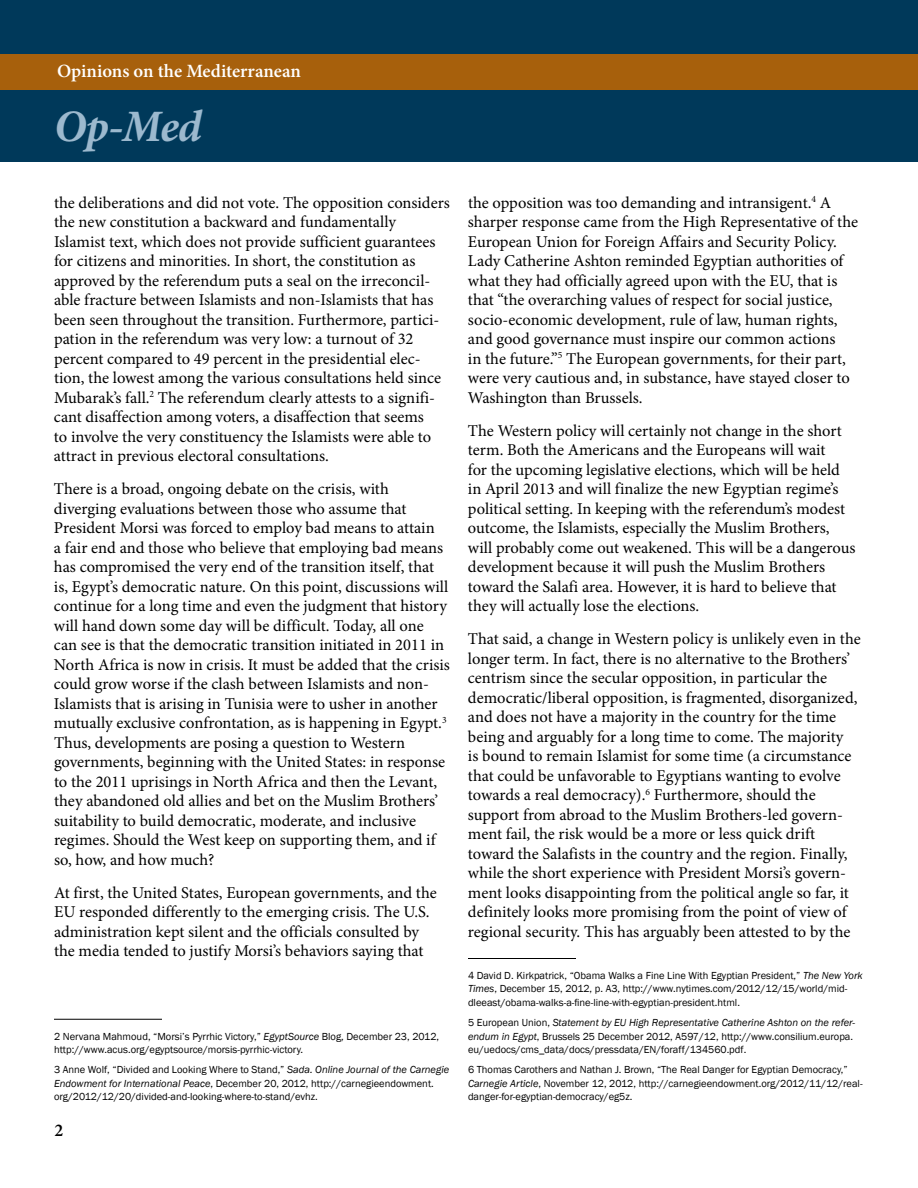
<style>
.page{position:relative;width:918px;height:1188px;background:#fff}
.page>*{position:absolute;margin:0;border:0;box-sizing:border-box;transform-origin:0 0}
.t1{font:italic 700 45px "Minion Pro";color:#9cb9ce}
.t2{font:600 18.75px "Minion Pro";color:#fff}
.t3{font:600 18px "Minion Pro";color:#000}
.t4{font:16.5px/19.5px "Minion Pro";color:#000}
.t5{font:10.5px/13.5px "Franklin Gothic";color:#000}
.s1{font-style:italic}
</style>
<div class="page">
<div style="left:0;top:0;width:918px;height:162px;background:#00395a"></div>
<div style="left:0;top:54px;width:918px;height:36px;background:#a7600c"></div>
<hr style="left:54px;top:1019px;width:108px;height:1px;background:#000">
<hr style="left:468px;top:958px;width:108px;height:1px;background:#000">
<p class="t2" style="left:57px;top:58px;width:246px">Opinions on the Mediterranean</p>
<h1 class="t1" style="left:54px;top:94px;width:150px">Op-Med</h1>
<p class="t4" style="left:54px;top:193px;width:397px">the deliberations and did not vote. The opposition considers the new constitution a backward and fundamentally Islamist text, which does not provide sufficient guarantees for citizens and minorities. In short, the constitution as approved by the referendum puts a seal on the irreconcil&shy;able fracture between Islamists and non-Islamists that has been seen throughout the transition. Furthermore, partici&shy;pation in the referendum was very low: a turnout of 32 percent compared to 49 percent in the presidential elec&shy;tion, the lowest among the various consultations held since Mubarak’s fall.<sup>2</sup> The referendum clearly attests to a signifi&shy;cant disaffection among voters, a disaffection that seems<br>to involve the very constituency the Islamists were able to attract in previous electoral consultations.</p>
<p class="t4" style="left:54px;top:479px;width:398px">There is a broad, ongoing debate on the crisis, with diverging evaluations between those who assume that President Morsi was forced to employ bad means to attain<br>a fair end and those who believe that employing bad means has compromised the very end of the transition itself, that is, Egypt’s democratic nature. On this point, discussions will continue for a long time and even the judgment that history will hand down some day will be difficult. Today, all one can see is that the democratic transition initiated in 2011 in North Africa is now in crisis. It must be added that the crisis could grow worse if the clash between Islamists and non-Islamists that is arising in Tunisia were to usher in another mutually exclusive confrontation, as is happening in Egypt.<sup>3<br></sup>Thus, developments are posing a question to Western governments, beginning with the United States: in response to the 2011 uprisings in North Africa and then the Levant, they abandoned old allies and bet on the Muslim Brothers’ suitability to build democratic, moderate, and inclusive regimes. Should the West keep on supporting them, and if so, how, and how much?</p>
<p class="t4" style="left:54px;top:883px;width:384px">At first, the United States, European governments, and the EU responded differently to the emerging crisis. The U.S. administration kept silent and the officials consulted by the media tended to justify Morsi’s behaviors saying that</p>
<p class="t5" style="left:54px;top:1029px;width:387px">2 Nervana Mahmoud, “Morsi’s Pyrrhic Victory,” <span class="s1">EgyptSource</span> Blog, December 23, 2012, http://www.acus.org/egyptsource/morsis-pyrrhic-victory.</p>
<p class="t5" style="left:54px;top:1063px;width:397px">3 Anne Wolf, “Divided and Looking Where to Stand,” <span class="s1">Sada. Online Journal of the Carnegie<br>Endowment for International Peace</span>, December 20, 2012, http://carnegieendowment. org/2012/12/20/divided-and-looking-where-to-stand/evhz.</p>
<p class="t3" style="left:54px;top:1117px;width:10px">2</p>
<p class="t4" style="left:468px;top:193px;width:392px">the opposition was too demanding and intransigent.<sup>4</sup> A sharper response came from the High Representative of the European Union for Foreign Affairs and Security Policy.<br>Lady Catherine Ashton reminded Egyptian authorities of what they had officially agreed upon with the EU, that is that “the overarching values of respect for social justice, socio-economic development, rule of law, human rights, and good governance must inspire our common actions<br>in the future.”<sup>5</sup> The European governments, for their part, were very cautious and, in substance, have stayed closer to Washington than Brussels.</p>
<p class="t4" style="left:468px;top:421px;width:389px">The Western policy will certainly not change in the short term. Both the Americans and the Europeans will wait<br>for the upcoming legislative elections, which will be held in April 2013 and will finalize the new Egyptian regime’s political setting. In keeping with the referendum’s modest outcome, the Islamists, especially the Muslim Brothers, will probably come out weakened. This will be a dangerous development because it will push the Muslim Brothers toward the Salafi area. However, it is hard to believe that they will actually lose the elections.</p>
<p class="t4" style="left:468px;top:629px;width:394px">That said, a change in Western policy is unlikely even in the longer term. In fact, there is no alternative to the Brothers’ centrism since the secular opposition, in particular the democratic/liberal opposition, is fragmented, disorganized, and does not have a majority in the country for the time being and arguably for a long time to come. The majority<br>is bound to remain Islamist for some time (a circumstance that could be unfavorable to Egyptians wanting to evolve towards a real democracy).<sup>6</sup> Furthermore, should the support from abroad to the Muslim Brothers-led govern&shy;ment fail, the risk would be a more or less quick drift toward the Salafists in the country and the region. Finally, while the short experience with President Morsi’s govern&shy;ment looks disappointing from the political angle so far, it definitely looks more promising from the point of view of regional security. This has arguably been attested to by the</p>
<p class="t5" style="left:468px;top:969px;width:396px">4 David D. Kirkpatrick, “Obama Walks a Fine Line With Egyptian President,” <span class="s1">The New York<br>Times</span>, December 15, 2012, p. A3, http://www.nytimes.com/2012/12/15/world/mid&shy;dleeast/obama-walks-a-fine-line-with-egyptian-president.html.</p>
<p class="t5" style="left:468px;top:1016px;width:389px">5 European Union, <span class="s1">Statement by EU High Representative Catherine Ashton on the refer&shy;endum in Egypt</span>, Brussels 25 December 2012, A597/12, http://www.consilium.europa. eu/uedocs/cms_data/docs/pressdata/EN/foraff/134560.pdf.</p>
<p class="t5" style="left:468px;top:1063px;width:396px">6 Thomas Carothers and Nathan J. Brown, “The Real Danger for Egyptian Democracy,”<br><span class="s1">Carnegie Article</span>, November 12, 2012, http://carnegieendowment.org/2012/11/12/real&shy;danger-for-egyptian-democracy/eg5z.</p>
</div>
